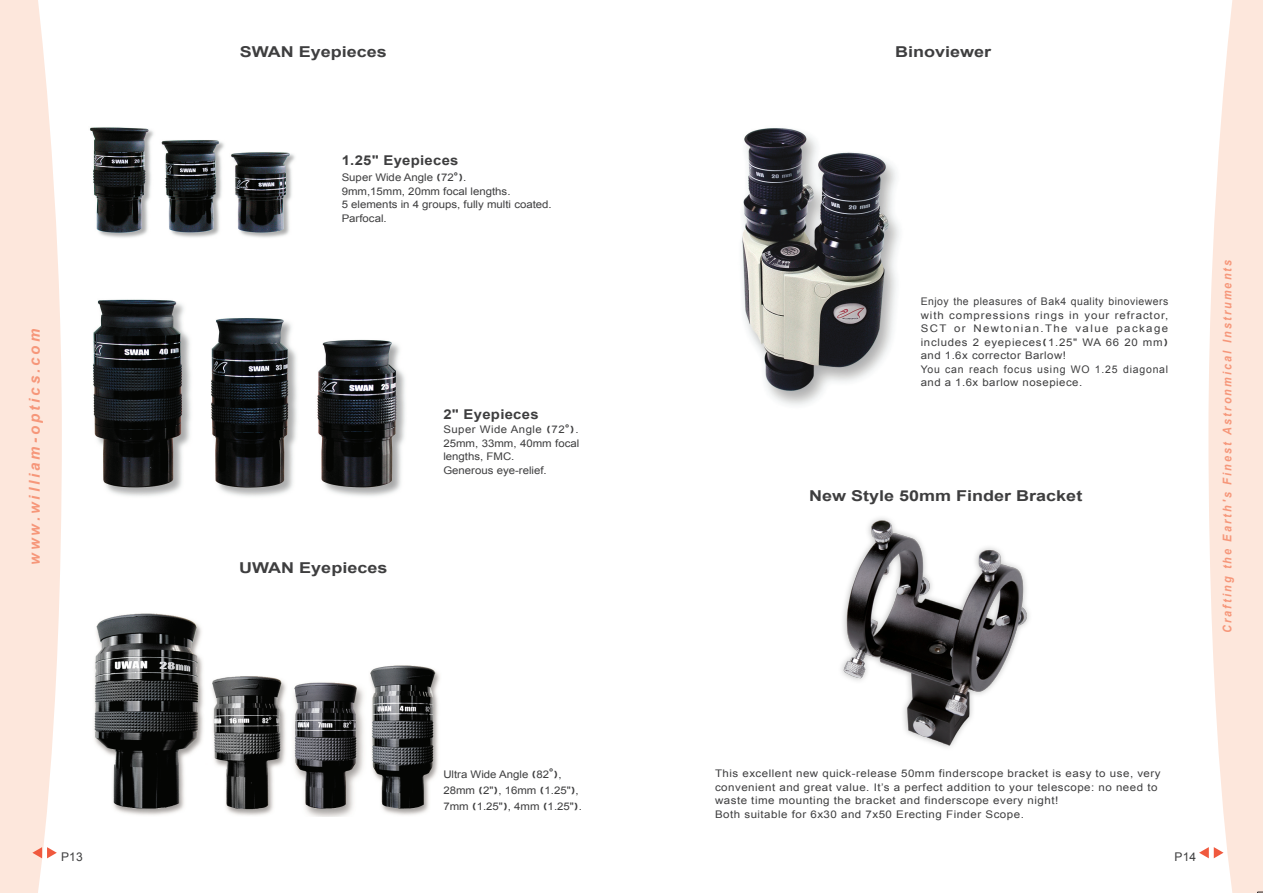
<style>
.page{position:relative;width:1263px;height:893px;background:#fff}
.page>*{position:absolute;margin:0;border:0;box-sizing:border-box;transform-origin:0 0}
.t1{font:700 15px "Arial";color:#3e3e3f;scale:1.2 1}
.t2{font:italic 700 15px "Arial";letter-spacing:.2em;color:#f6977a}
.t3{font:700 13.5px "Arial";letter-spacing:.02em;color:#3e3e3f;scale:1.1 1}
.t4{font:italic 700 12px "Arial";letter-spacing:.2em;color:#f6977a;scale:.9 1}
.t5{font:12px "Arial";letter-spacing:.01em;color:#3e3e3f}
.t6{font:10.5px/13.5px "Arial";letter-spacing:.04em;color:#3e3e3f;scale:1.1 1}
.t7{font:10.5px/13.5px "Arial";color:#3e3e3f;scale:1.09 1}
.t8{font:10.5px/13.5px "Arial";letter-spacing:.065em;color:#3e3e3f}
.s1{font-family:"Bank Gothic BT";font-weight:500;font-size:13.5px}
.s2{font-weight:700}
</style>
<div class="page">
<svg style="left:1208px;top:0;width:55px;height:893px;background:#fdeae1"></svg>
<svg style="left:1199px;top:847px;width:24px;height:11px"></svg>
<svg style="left:0;top:0;width:62px;height:893px;background:#fde9e0"></svg>
<svg style="left:32px;top:847px;width:25px;height:11px"></svg>
<img style="left:94px;top:613px;width:346px;height:204px">
<img style="left:93px;top:299px;width:312px;height:198px">
<img style="left:90px;top:127px;width:205px;height:111px">
<img style="left:742px;top:128px;width:158px;height:277px">
<img style="left:841px;top:518px;width:188px;height:230px">
<h1 class="t2" style="left:25px;top:565px;width:237px;rotate:-90deg">www.william-optics.com</h1>
<p class="t5" style="left:61px;top:849px;width:23px">P13</p>
<h1 class="t1" style="left:240px;top:42px;width:124px">SWAN Eyepieces</h1>
<p class="t3" style="left:342px;top:151px;width:108px">1.25" Eyepieces</p>
<p class="t7" style="left:342px;top:171px;width:194px">Super Wide Angle <span class="s1">(</span>72<span class="s2">°</span><span class="s1">)</span>.<br>9mm,15mm, 20mm focal lengths.<br>5 elements in 4 groups, fully multi coated.<br>Parfocal.</p>
<h1 class="t1" style="left:239px;top:558px;width:125px">UWAN Eyepieces</h1>
<p class="t3" style="left:443px;top:405px;width:88px">2" Eyepieces</p>
<p class="t7" style="left:443px;top:423px;width:126px">Super Wide Angle <span class="s1">(</span>72<span class="s2">°</span><span class="s1">)</span>.<br>25mm, 33mm, 40mm focal lengths, FMC.<br>Generous eye-relief.</p>
<p class="t7" style="left:443px;top:766px;width:129px;line-height:16.2px">Ultra Wide Angle <span class="s1">(</span>82<span class="s2">°</span><span class="s1">)</span>,<br>28mm <span class="s1">(</span>2"<span class="s1">)</span>, 16mm <span class="s1">(</span>1.25"<span class="s1">)</span>,<br>7mm <span class="s1">(</span>1.25"<span class="s1">)</span>, 4mm <span class="s1">(</span>1.25"<span class="s1">)</span>.</p>
<h1 class="t1" style="left:895px;top:42px;width:82px">Binoviewer</h1>
<p class="t8" style="left:921px;top:295px;width:249px">Enjoy the pleasures of Bak4 quality binoviewers with compressions rings in your refractor, SCT or Newtonian.The value package includes 2 eyepieces<span class="s1">(</span>1.25" WA 66 20 mm<span class="s1">) </span>and 1.6x corrector Barlow!<br>You can reach focus using WO 1.25 diagonal and a 1.6x barlow nosepiece.</p>
<h1 class="t1" style="left:809px;top:486px;width:229px">New Style 50mm Finder Bracket</h1>
<p class="t4" style="left:1219px;top:633px;width:416px;rotate:-90deg">Crafting the Earth's Finest Astronmical Instruments</p>
<p class="t6" style="left:715px;top:767px;width:407px">This excellent new quick-release 50mm finderscope bracket is easy to use, very convenient and great value. It’s a perfect addition to your telescope: no need to waste time mounting the bracket and finderscope every night!<br>Both suitable for 6x30 and 7x50 Erecting Finder Scope.</p>
<p class="t5" style="left:1174px;top:849px;width:23px">P14</p>
</div>
